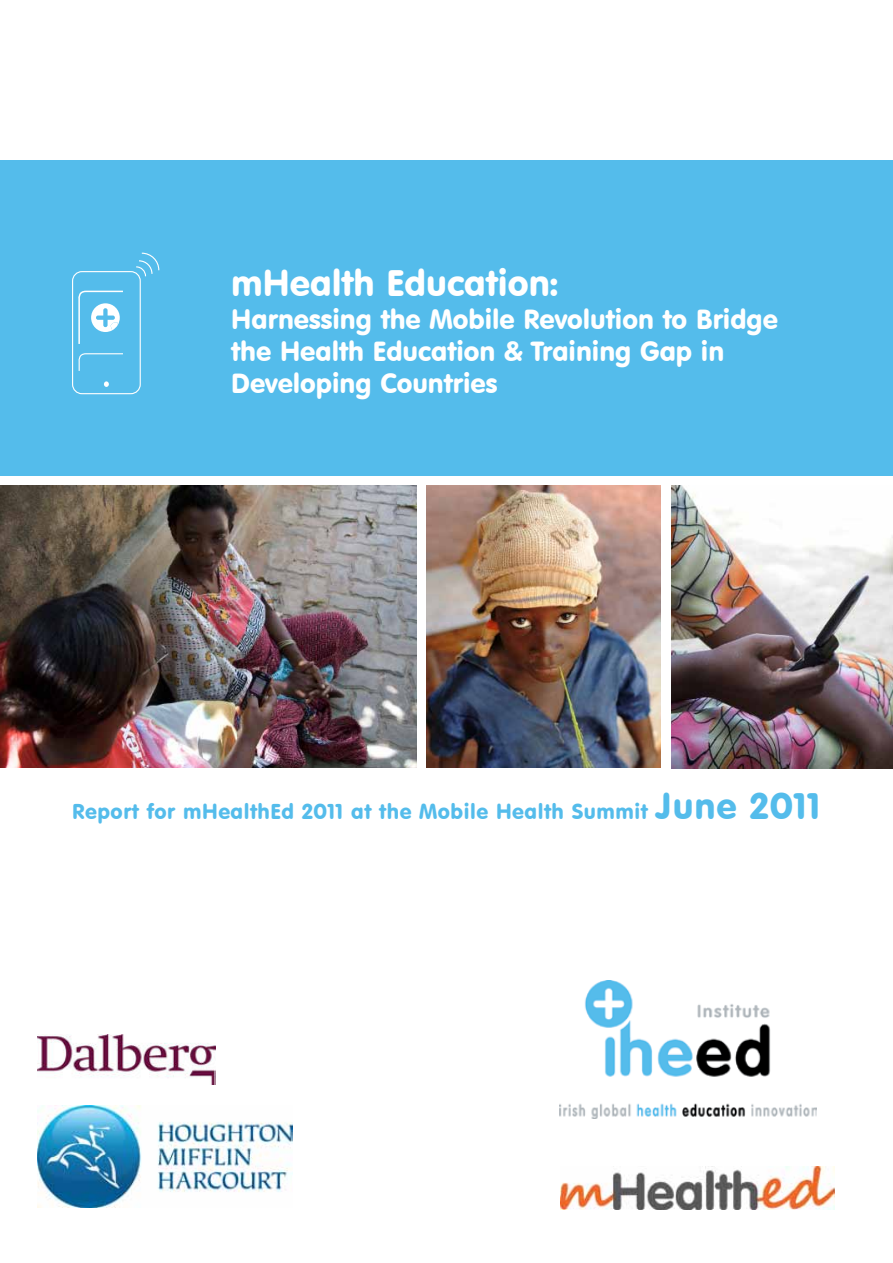
<style>
.page{position:relative;width:893px;height:1263px;background:#fff}
.page>*{position:absolute;margin:0;border:0;box-sizing:border-box;transform-origin:0 0}
.t1{font:36px "VAG Rounded BT";color:#fff}
.t2{font:27px/32.4px "VAG Rounded BT";color:#fff}
.t3{font:21px "VAG Rounded BT";letter-spacing:.025em;color:#54bceb}
.s1{font-size:36px}
</style>
<div class="page">
<div style="left:0;top:161px;width:893px;height:315px;background:#54bceb"></div>
<div style="left:72px;top:271px;width:69px;height:123px;border:1px solid #fff;border-radius:9px"></div>
<svg style="left:135px;top:252px;width:25px;height:25px"></svg>
<svg style="left:78px;top:353px;width:45px;height:18px"></svg>
<svg style="left:104px;top:381px;width:5px;height:6px"></svg>
<svg style="left:78px;top:290px;width:45px;height:54px"></svg>
<img style="left:37px;top:1034px;width:179px;height:50px">
<img style="left:37px;top:1105px;width:255px;height:103px">
<img style="left:560px;top:1166px;width:274px;height:44px">
<img style="left:0;top:486px;width:416px;height:281px">
<img style="left:427px;top:486px;width:234px;height:281px">
<img style="left:671px;top:486px;width:222px;height:282px">
<img style="left:559px;top:981px;width:257px;height:137px">
<h1 class="t1" style="left:231px;top:268px;width:328px">mHealth Education:</h1>
<p class="t2" style="left:231px;top:305px;width:548px">Harnessing the Mobile Revolution to Bridge the Health Education &amp; Training Gap in<br>Developing Countries</p>
<p class="t3" style="left:72px;top:803px;width:750px">Report for mHealthEd 2011 at the Mobile Health Summit <span class="s1">June 2011</span></p>
</div>
